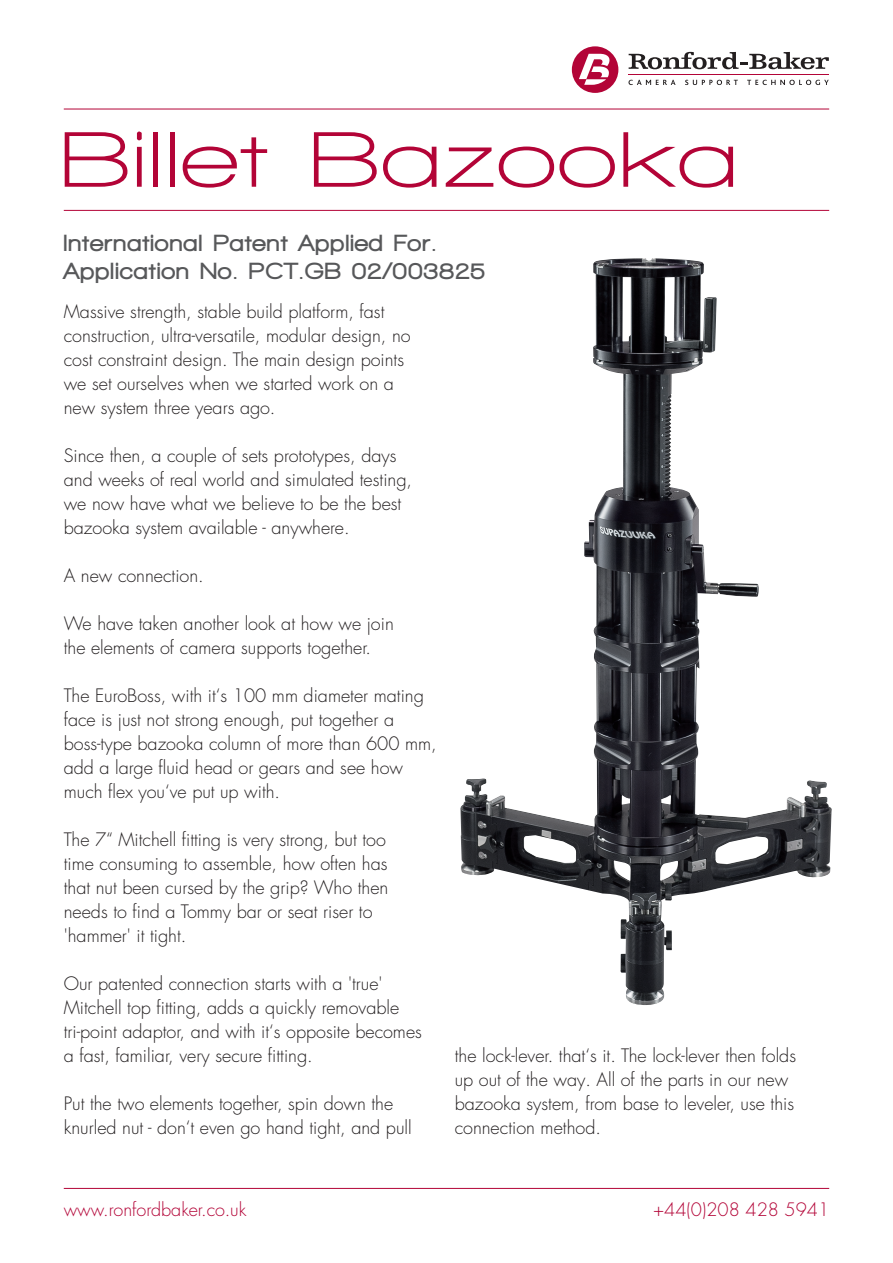
<style>
.page{position:relative;width:893px;height:1263px;background:#fff}
.page>*{position:absolute;margin:0;border:0;box-sizing:border-box;transform-origin:0 0}
.t1{font:700 80.4px "Walkway Expand";letter-spacing:.02em;color:#b30437}
.t2{font:900 24px "Walkway";letter-spacing:.06em;color:#57585a}
.t3{font:300 18px/24px "Futura LT Pro";color:#231f20}
.t4{font:300 18px "Futura LT Pro";color:#b30437}
</style>
<div class="page">
<img style="left:460px;top:258px;width:372px;height:747px">
<div style="left:572px;top:46px;width:46px;height:47px;background:#b30437;border-radius:50%"></div>
<svg style="left:628px;top:80px;width:48px;height:5px"></svg>
<svg style="left:685px;top:80px;width:53px;height:5px"></svg>
<svg style="left:747px;top:80px;width:82px;height:5px"></svg>
<svg style="left:629px;top:52px;width:200px;height:17px"></svg>
<svg style="left:579px;top:54px;width:31px;height:31px"></svg>
<hr style="left:629px;top:74px;width:200px;height:1px;background:#b30437">
<hr style="left:64px;top:210px;width:765px;height:1px;background:#b30437">
<hr style="left:64px;top:109px;width:765px;height:1px;background:#b30437">
<hr style="left:64px;top:1188px;width:765px;height:1px;background:#b30437">
<p class="t1" style="left:61px;top:116px;width:680px">Billet Bazooka</p>
<p class="t2" style="left:64px;top:230px;width:374px">International Patent Applied For.</p>
<p class="t2" style="left:64px;top:258px;width:423px">Application No. PCT.GB 02/003825</p>
<p class="t3" style="left:64px;top:300px;width:322px">Massive strength, stable build platform, fast</p>
<p class="t3" style="left:64px;top:324px;width:349px">construction, ultra-versatile, modular design, no cost constraint design. The main design points</p>
<p class="t3" style="left:64px;top:372px;width:332px">we set ourselves when we started work on a</p>
<p class="t3" style="left:64px;top:396px;width:213px">new system three years ago.</p>
<p class="t3" style="left:64px;top:444px;width:334px">Since then, a couple of sets prototypes, days</p>
<p class="t3" style="left:64px;top:468px;width:350px">and weeks of real world and simulated testing, we now have what we believe to be the best bazooka system available - anywhere.</p>
<p class="t3" style="left:64px;top:564px;width:142px">A new connection.</p>
<p class="t3" style="left:64px;top:612px;width:332px">We have taken another look at how we join</p>
<p class="t3" style="left:64px;top:636px;width:309px">the elements of camera supports together.</p>
<p class="t3" style="left:64px;top:684px;width:374px">The EuroBoss, with it‘s 100 mm diameter mating face is just not strong enough, put together a boss-type bazooka column of more than 600 mm, add a large fluid head or gears and see how much flex you‘ve put up with.</p>
<p class="t3" style="left:64px;top:828px;width:324px">The 7“ Mitchell fitting is very strong, but too</p>
<p class="t3" style="left:64px;top:852px;width:325px">time consuming to assemble, how often has</p>
<p class="t3" style="left:64px;top:876px;width:326px">that nut been cursed by the grip? Who then</p>
<p class="t3" style="left:64px;top:900px;width:310px">needs to find a Tommy bar or seat riser to</p>
<p class="t3" style="left:64px;top:924px;width:124px">'hammer' it tight.</p>
<p class="t3" style="left:64px;top:972px;width:320px">Our patented connection starts with a 'true'</p>
<p class="t3" style="left:64px;top:996px;width:337px">Mitchell top fitting, adds a quickly removable</p>
<p class="t3" style="left:64px;top:1020px;width:360px">tri-point adaptor, and with it‘s opposite becomes</p>
<p class="t3" style="left:64px;top:1044px;width:251px">a fast, familiar, very secure fitting.</p>
<p class="t3" style="left:64px;top:1092px;width:331px">Put the two elements together, spin down the</p>
<p class="t3" style="left:64px;top:1116px;width:349px">knurled nut - don‘t even go hand tight, and pull</p>
<p class="t3" style="left:455px;top:1044px;width:343px">the lock-lever. that‘s it. The lock-lever then folds up out of the way. All of the parts in our new bazooka system, from base to leveler, use this connection method.</p>
<p class="t4" style="left:64px;top:1198px;width:184px">www.ronfordbaker.co.uk</p>
<p class="t4" style="left:653px;top:1198px;width:178px">+44(0)208 428 5941</p>
</div>
